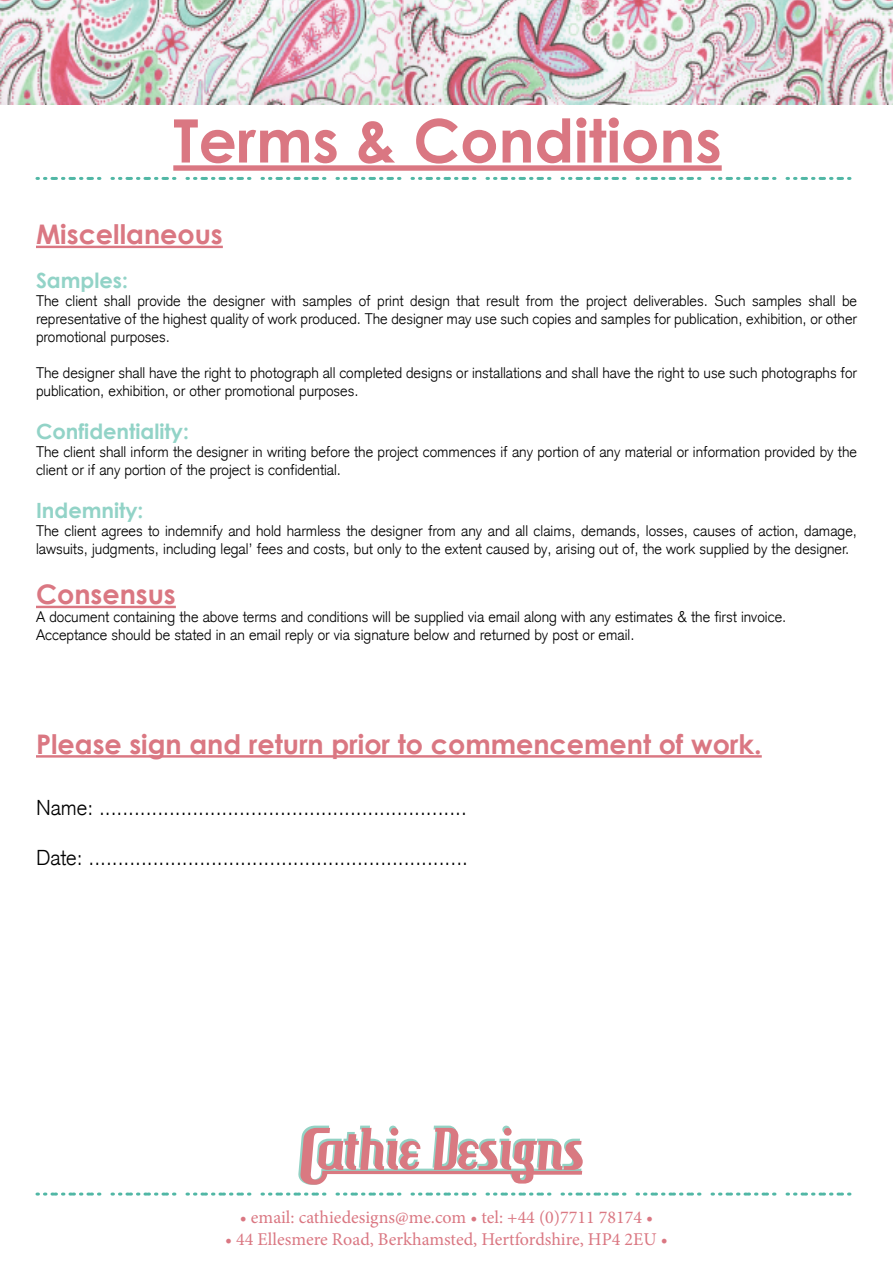
<style>
.page{position:relative;width:893px;height:1263px;background:#fff}
.page>*{position:absolute;margin:0;border:0;box-sizing:border-box;transform-origin:0 0}
.t1{font:700 60px "Century Gothic";color:#da7782}
.Century_Gothic_Under{font:700 27px "Century Gothic";color:#da7782}
.BodyText{font:300 21px "Akzidenz Grotesk CE";color:#000}
.Century_Gothic_Under-2{font:700 21px "Century Gothic";color:#92d3c7}
.t2{font:18px "Minion Pro";color:#da7782}
.BodyText-2{font:300 15px/18px "Akzidenz Grotesk CE";color:#000}
</style>
<div class="page">
<img style="left:0;top:0;width:893px;height:105px">
<svg style="left:37px;top:1192px;width:65px;height:3px"></svg>
<svg style="left:337px;top:1192px;width:65px;height:3px"></svg>
<svg style="left:637px;top:1192px;width:65px;height:3px"></svg>
<svg style="left:187px;top:1192px;width:65px;height:3px"></svg>
<svg style="left:487px;top:1192px;width:65px;height:3px"></svg>
<svg style="left:787px;top:1192px;width:65px;height:3px"></svg>
<svg style="left:112px;top:1192px;width:65px;height:3px"></svg>
<svg style="left:412px;top:1192px;width:65px;height:3px"></svg>
<svg style="left:712px;top:1192px;width:65px;height:3px"></svg>
<svg style="left:262px;top:1192px;width:65px;height:3px"></svg>
<svg style="left:562px;top:1192px;width:65px;height:3px"></svg>
<svg style="left:37px;top:177px;width:65px;height:3px"></svg>
<svg style="left:337px;top:177px;width:65px;height:3px"></svg>
<svg style="left:637px;top:177px;width:65px;height:3px"></svg>
<svg style="left:187px;top:177px;width:65px;height:3px"></svg>
<svg style="left:487px;top:177px;width:65px;height:3px"></svg>
<svg style="left:787px;top:177px;width:65px;height:3px"></svg>
<svg style="left:112px;top:177px;width:65px;height:3px"></svg>
<svg style="left:412px;top:177px;width:65px;height:3px"></svg>
<svg style="left:712px;top:177px;width:65px;height:3px"></svg>
<svg style="left:262px;top:177px;width:65px;height:3px"></svg>
<svg style="left:562px;top:177px;width:65px;height:3px"></svg>
<div style="left:173px;top:165px;width:549px;height:6px;background:#da7782"></div>
<svg style="left:298px;top:1125px;width:285px;height:60px"></svg>
<hr style="left:36px;top:246px;width:187px;height:2px;background:#da7782">
<hr style="left:36px;top:606px;width:140px;height:2px;background:#da7782">
<hr style="left:36px;top:755px;width:726px;height:3px;background:#da7782">
<h1 class="t1" style="left:173px;top:103px;width:550px">Terms &amp; Conditions</h1>
<p class="Century_Gothic_Under" style="left:36px;top:218px;width:188px">Miscellaneous</p>
<p class="Century_Gothic_Under-2" style="left:36px;top:267px;width:93px">Samples:</p>
<p class="BodyText-2" style="left:36px;top:291px;width:822px;text-align:justify">The client shall provide the designer with samples of print design that result from the project deliverables. Such samples shall be representative of the highest quality of work produced. The designer may use such copies and samples for publication, exhibition, or other promotional purposes.</p>
<p class="BodyText-2" style="left:36px;top:363px;width:822px">The designer shall have the right to photograph all completed designs or installations and shall have the right to use such photographs for publication, exhibition, or other promotional purposes.</p>
<p class="Century_Gothic_Under-2" style="left:36px;top:418px;width:154px">Confidentiality:</p>
<p class="BodyText-2" style="left:36px;top:442px;width:822px">The client shall inform the designer in writing before the project commences if any portion of any material or information provided by the client or if any portion of the project is confidential.</p>
<p class="Century_Gothic_Under-2" style="left:36px;top:497px;width:109px">Indemnity:</p>
<p class="BodyText-2" style="left:36px;top:522px;width:822px">The client agrees to indemnify and hold harmless the designer from any and all claims, demands, losses, causes of action, damage, lawsuits, judgments, including legal’ fees and costs, but only to the extent caused by, arising out of, the work supplied by the designer.</p>
<p class="Century_Gothic_Under" style="left:36px;top:578px;width:141px">Consensus</p>
<p class="BodyText-2" style="left:36px;top:608px;width:752px">A document containing the above terms and conditions will be supplied via email along with any estimates &amp; the first invoice.</p>
<p class="BodyText-2" style="left:36px;top:626px;width:600px">Acceptance should be stated in an email reply or via signature below and returned by post or email.</p>
<p class="Century_Gothic_Under" style="left:36px;top:727px;width:727px">Please sign and return prior to commencement of work.</p>
<p class="BodyText" style="left:36px;top:794px;width:432px">Name: ...............................................................</p>
<p class="BodyText" style="left:36px;top:844px;width:433px">Date: .................................................................</p>
<p class="t2" style="left:240px;top:1205px;width:415px">• email: cathiedesigns@me.com • tel: +44 (0)7711 78174 •</p>
<p class="t2" style="left:225px;top:1227px;width:444px">• 44 Ellesmere Road, Berkhamsted, Hertfordshire, HP4 2EU •</p>
</div>
